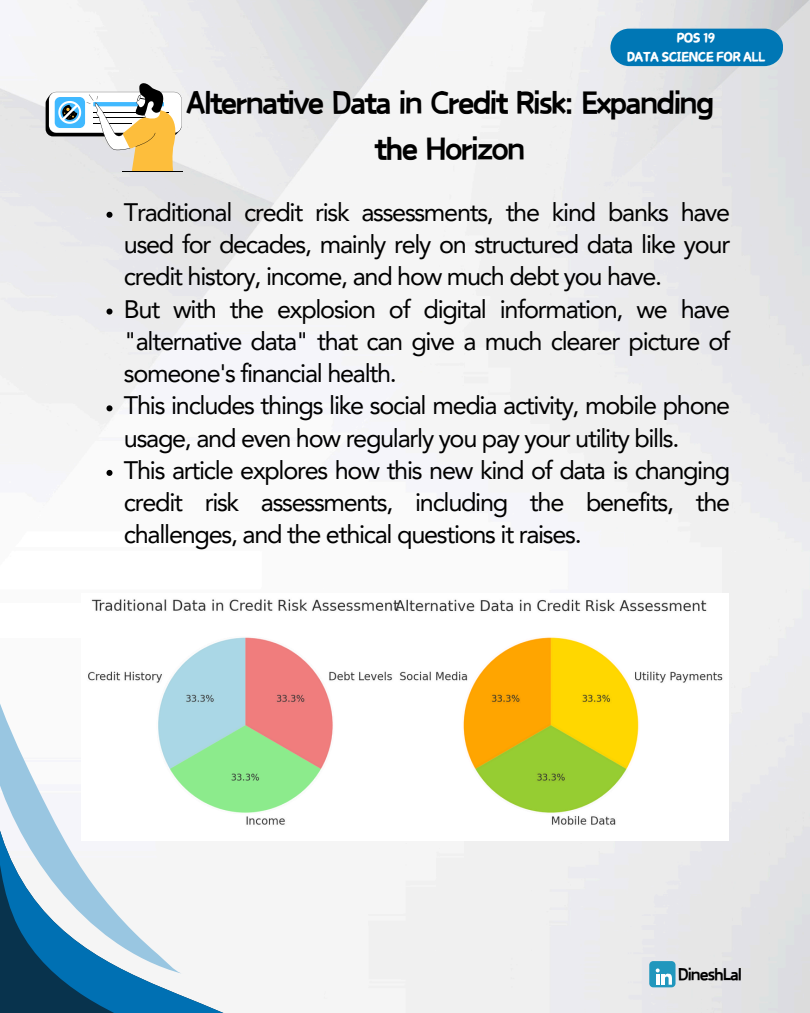
<style>
.page{position:relative;width:810px;height:1013px;background:#fff}
.page>*{position:absolute;margin:0;border:0;box-sizing:border-box;transform-origin:0 0}
.t1{font:900 35.8px/46.5px "Canva Funny";letter-spacing:-.05em;color:#000;text-align:center}
.t2{font:25.3px/32.2px "Avenir LT Pro";letter-spacing:-.05em;color:#000;text-align:justify}
.t3{font:900 19.3px "Canva Funny";letter-spacing:-.05em;color:#000}
.t4{font:14.8px "Canva Champion";letter-spacing:-.05em;color:#fff}
</style>
<div class="page">
<img style="left:0;top:0;width:810px;height:1012px">
<div style="left:649px;top:961px;width:27px;height:26px;background:#2197bd;border-radius:4px"></div>
<svg style="left:656px;top:968px;width:16px;height:16px"></svg>
<div style="left:610px;top:29px;width:173px;height:37px;background:#0077b5"></div>
<svg style="left:0;top:840px;width:316px;height:172px;fill:#f5f5f5"></svg>
<svg style="left:0;top:680px;width:183px;height:293px;fill:#f5f5f5"></svg>
<svg style="left:46px;top:81px;width:136px;height:91px"></svg>
<hr style="left:122px;top:172px;width:60px;height:1px;background:#000">
<svg style="left:106px;top:212px;width:6px;height:6px"></svg>
<svg style="left:106px;top:308px;width:6px;height:6px"></svg>
<svg style="left:106px;top:405px;width:6px;height:6px"></svg>
<svg style="left:106px;top:470px;width:6px;height:6px"></svg>
<img style="left:81px;top:593px;width:648px;height:247px">
<p class="t4" style="left:677px;top:30px;width:40px">POS 19</p>
<p class="t4" style="left:627px;top:48px;width:140px">DATA SCIENCE FOR ALL</p>
<p class="t1" style="left:186px;top:80px;width:530px">Alternative Data in Credit Risk: Expanding the Horizon</p>
<p class="t2" style="left:124px;top:198px;width:608px">Traditional credit risk assessments, the kind banks have used for decades, mainly rely on structured data like your credit history, income, and how much debt you have.</p>
<p class="t2" style="left:124px;top:295px;width:608px">But with the explosion of digital information, we have "alternative data" that can give a much clearer picture of someone's financial health.</p>
<p class="t2" style="left:124px;top:392px;width:608px">This includes things like social media activity, mobile phone usage, and even how regularly you pay your utility bills.</p>
<p class="t2" style="left:124px;top:456px;width:608px">This article explores how this new kind of data is changing credit risk assessments, including the benefits, the challenges, and the ethical questions it raises.</p>
<p class="t3" style="left:678px;top:965px;width:66px">DineshLal</p>
</div>
